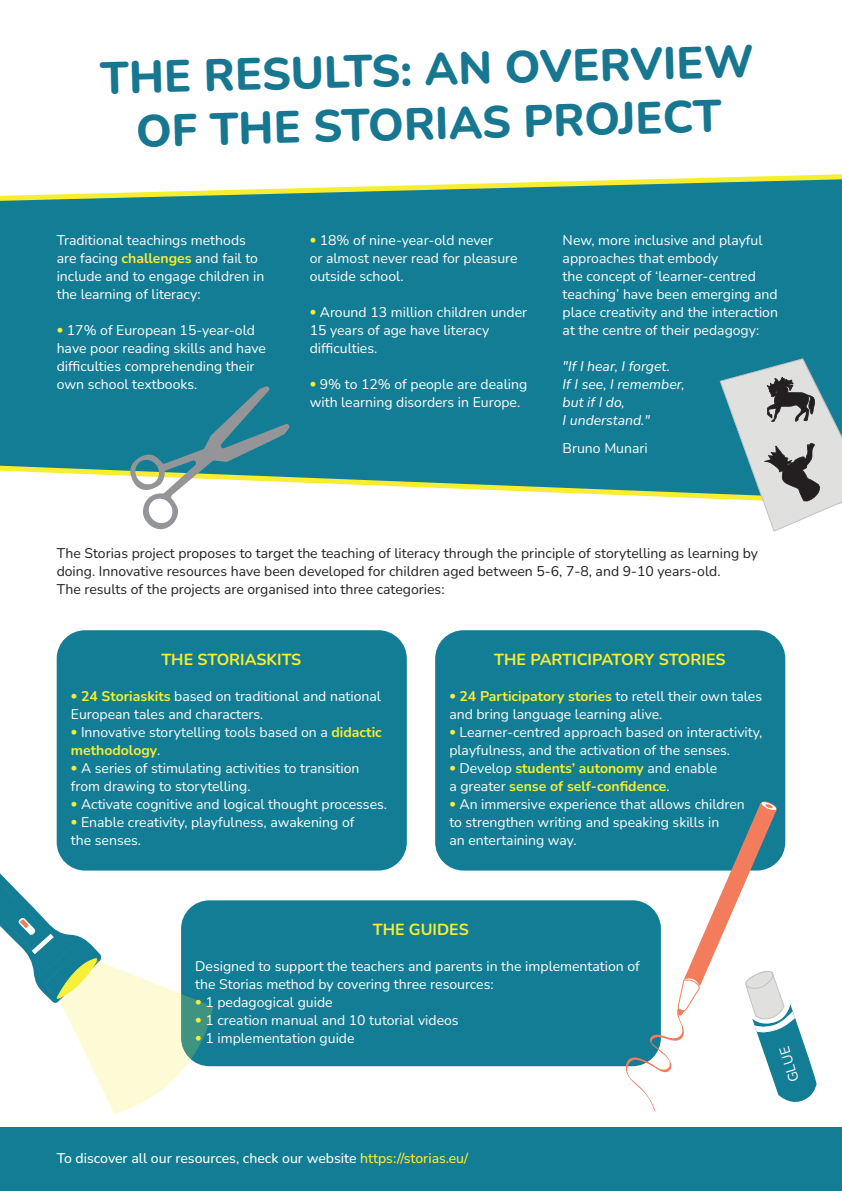
<style>
.page{position:relative;width:842px;height:1191px;background:#fff}
.page>*{position:absolute;margin:0;border:0;box-sizing:border-box;transform-origin:0 0}
.Titre{font:800 45px/54.3px "Nunito";color:#177791;text-align:center}
.Texte_courant{font:700 16px "Nunito";color:#f7ee32}
.Texte_courant-2{font:14px/18px "Nunito";color:#fff}
.Texte_courant-3{font:14px/18px "Nunito";color:#231f20}
.Texte_courant-4{font:700 14px "Nunito";color:#f7ee32}
.Texte_courant-5{font:500 14px "Nunito";color:#fff}
.Texte_courant-6{font:italic 14px "Nunito";color:#fff}
.t1{font:13.8px "Nunito";color:#fff}
.s1{font-weight:700;color:#f7ee32}
.s2{font-family:"Museo Sans Rounded 300";color:#f7ee32}
.s3{font-family:"Museo Sans Rounded 300";font-weight:400}
.s4{font-weight:400;color:#fff}
.s5{color:#f7ee32}
</style>
<div class="page">
<div style="left:0;top:1127px;width:842px;height:64px;background:#137d95"></div>
<div style="left:57px;top:630px;width:350px;height:240px;background:#137d95;border-radius:28px"></div>
<div style="left:435px;top:630px;width:350px;height:240px;background:#137d95;border-radius:28px"></div>
<div style="left:181px;top:900px;width:480px;height:166px;background:#137d95;border-radius:28px"></div>
<svg style="left:0;top:174px;width:842px;height:325px;background:#298999"></svg>
<svg style="left:0;top:865px;width:213px;height:249px"></svg>
<svg style="left:625px;top:799px;width:192px;height:312px"></svg>
<svg style="left:128px;top:385px;width:162px;height:145px"></svg>
<svg style="left:720px;top:358px;width:122px;height:173px;background:#9fb7ba"></svg>
<p class="Titre" style="left:100px;top:52px;width:655px;rotate:-2deg">THE RESULTS: AN OVERVIEW<br>OF THE STORIAS PROJECT</p>
<p class="Texte_courant-2" style="left:57px;top:230px;width:209px">Traditional teachings methods are facing <span class="s1">challenges</span> and fail to include and to engage children in the learning of literacy:</p>
<p class="Texte_courant-2" style="left:57px;top:320px;width:211px"><span class="s2">∞</span> 17% of European 15-year-old have poor reading skills and have difficulties comprehending their own school textbooks.</p>
<p class="Texte_courant-2" style="left:310px;top:230px;width:185px"><span class="s2">∞</span> 18% of nine-year-old never</p>
<p class="Texte_courant-2" style="left:310px;top:248px;width:209px">or almost never read for pleasure outside school.</p>
<p class="Texte_courant-2" style="left:310px;top:302px;width:219px"><span class="s2">∞</span> Around 13 million children under<br>15 years of age have literacy difficulties.</p>
<p class="Texte_courant-2" style="left:310px;top:374px;width:219px"><span class="s2">∞</span> 9% to 12% of people are dealing with learning disorders in Europe.</p>
<p class="Texte_courant-2" style="left:563px;top:230px;width:201px">New, more inclusive and playful approaches that embody</p>
<p class="Texte_courant-2" style="left:563px;top:266px;width:217px">the concept of ‘learner-centred teaching’ have been emerging and place creativity and the interaction at the centre of their pedagogy:</p>
<p class="Texte_courant-6" style="left:563px;top:356px;width:109px">ʺIf I hear, I forget.</p>
<p class="Texte_courant-6" style="left:563px;top:374px;width:124px">If I see, I remember,</p>
<p class="Texte_courant-6" style="left:563px;top:392px;width:64px">but if I do,</p>
<p class="Texte_courant-6" style="left:563px;top:410px;width:89px">I understand.ʺ</p>
<p class="Texte_courant-2" style="left:563px;top:438px;width:87px">Bruno Munari</p>
<p class="Texte_courant-3" style="left:57px;top:544px;width:703px">The Storias project proposes to target the teaching of literacy through the principle of storytelling as learning by doing. Innovative resources have been developed for children aged between 5-6, 7-8, and 9-10 years-old.</p>
<p class="Texte_courant-3" style="left:57px;top:580px;width:389px">The results of the projects are organised into three categories:</p>
<p class="Texte_courant" style="left:161px;top:648px;width:142px">THE STORIASKITS</p>
<p class="Texte_courant-2" style="left:71px;top:686px;width:312px"><span class="s2">∞</span> <span class="s1">24 Storiaskits</span> based on traditional and national<br>European tales and characters.</p>
<p class="Texte_courant-2" style="left:71px;top:722px;width:313px"><span class="s2">∞</span> Innovative storytelling tools based on a <span class="s1">didactic methodology</span>.</p>
<p class="Texte_courant-2" style="left:71px;top:758px;width:290px"><span class="s2">∞</span> A series of stimulating activities to transition from drawing to storytelling.</p>
<p class="Texte_courant-2" style="left:71px;top:794px;width:318px"><span class="s2">∞</span> Activate cognitive and logical thought processes.</p>
<p class="Texte_courant-2" style="left:71px;top:812px;width:285px"><span class="s2">∞</span> Enable creativity, playfulness, awakening of</p>
<p class="Texte_courant-2" style="left:71px;top:830px;width:72px">the senses.</p>
<p class="Texte_courant" style="left:494px;top:648px;width:233px">THE PARTICIPATORY STORIES</p>
<p class="Texte_courant-2" style="left:449px;top:686px;width:314px"><span class="s2">∞</span> <span class="s1">24 Participatory stories</span> to retell their own tales and bring language learning alive.</p>
<p class="Texte_courant-2" style="left:449px;top:722px;width:315px"><span class="s2">∞</span> Learner-centred approach based on interactivity, playfulness, and the activation of the senses.</p>
<p class="Texte_courant-4" style="left:449px;top:758px;width:269px"><span class="s3">∞</span> <span class="s4">Develop</span> students’ autonomy <span class="s4">and enable</span></p>
<p class="Texte_courant-4" style="left:449px;top:776px;width:222px"><span class="s4">a greater</span> sense of self-confidence<span class="s4">.</span></p>
<p class="Texte_courant-2" style="left:449px;top:794px;width:297px"><span class="s2">∞</span> An immersive experience that allows children</p>
<p class="Texte_courant-2" style="left:449px;top:812px;width:271px">to strengthen writing and speaking skills in</p>
<p class="Texte_courant-2" style="left:449px;top:830px;width:129px">an entertaining way.</p>
<p class="Texte_courant" style="left:373px;top:918px;width:97px">THE GUIDES</p>
<p class="Texte_courant-2" style="left:195px;top:956px;width:446px">Designed to support the teachers and parents in the implementation of the Storias method by covering three resources:</p>
<p class="Texte_courant-2" style="left:195px;top:992px;width:139px"><span class="s2">∞</span> 1 pedagogical guide</p>
<p class="Texte_courant-2" style="left:195px;top:1010px;width:265px"><span class="s2">∞</span> 1 creation manual and 10 tutorial videos</p>
<p class="Texte_courant-2" style="left:195px;top:1028px;width:161px"><span class="s2">∞</span> 1 implementation guide</p>
<p class="Texte_courant-5" style="left:57px;top:1148px;width:413px">To discover all our resources, check our website <span class="s5">https://storias.eu/</span></p>
<p class="t1" style="left:785px;top:1084px;width:38px;rotate:-107deg">GLUE</p>
</div>
